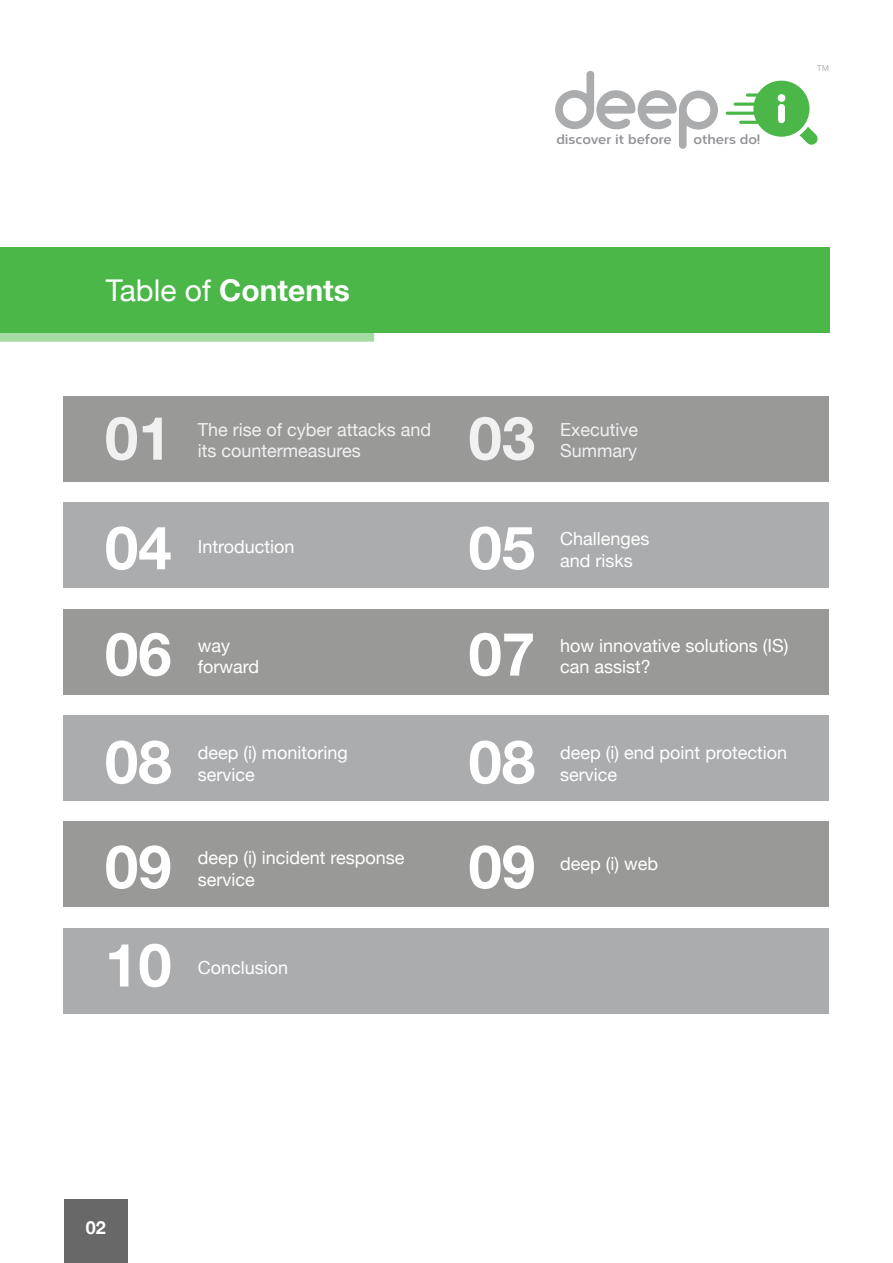
<style>
.page{position:relative;width:893px;height:1263px;background:#fff}
.page>*{position:absolute;margin:0;border:0;box-sizing:border-box;transform-origin:0 0}
.t1{font:700 60px "Helvetica Neue";color:#fff}
.t2{font:700 60px "Helvetica Neue";color:#f1f1f2}
.t3{font:700 30px "Helvetica Neue";color:#fff}
.t4{font:18px/21.6px "Helvetica Neue";color:#fff}
.t5{font:18px/21.6px "Helvetica Neue";color:#f1f1f2}
.t6{font:700 18px "Helvetica Neue";color:#fff}
.t7{font:700 13.65px "Corbert";color:#939297}
.t8{font:8.25px "Open Sans";color:#aaacae}
.s1{font-weight:400}
</style>
<div class="page">
<svg style="left:555px;top:71px;width:163px;height:78px"></svg>
<svg style="left:726px;top:81px;width:92px;height:64px"></svg>
<div style="left:64px;top:503px;width:765px;height:85px;background:#aaacae"></div>
<div style="left:64px;top:609px;width:765px;height:85px;background:#999998"></div>
<div style="left:64px;top:715px;width:765px;height:85px;background:#aaacae"></div>
<div style="left:64px;top:822px;width:765px;height:85px;background:#999998"></div>
<div style="left:64px;top:928px;width:765px;height:85px;background:#aaacae"></div>
<div style="left:64px;top:396px;width:765px;height:85px;background:#999998"></div>
<div style="left:0;top:248px;width:829px;height:85px;background:#4bb748"></div>
<svg style="left:0;top:333px;width:374px;height:9px;background:#a8dca6"></svg>
<div style="left:64px;top:1199px;width:64px;height:64px;background:#686868"></div>
<p class="t7" style="left:556px;top:129px;width:117px">discover it before</p>
<p class="t7" style="left:693px;top:129px;width:68px">others do!</p>
<p class="t8" style="left:817px;top:62px;width:14px">TM</p>
<h2 class="t3" style="left:106px;top:266px;width:245px"><span class="s1">Table of</span> Contents</h2>
<h1 class="t2" style="left:105px;top:391px;width:68px">01</h1>
<p class="t5" style="left:198px;top:419px;width:235px">The rise of cyber attacks and its countermeasures</p>
<h1 class="t2" style="left:468px;top:391px;width:68px">03</h1>
<p class="t5" style="left:560px;top:419px;width:79px">Executive<br>Summary</p>
<h1 class="t1" style="left:105px;top:501px;width:68px">04</h1>
<p class="t4" style="left:198px;top:537px;width:98px">Introduction</p>
<h1 class="t1" style="left:468px;top:501px;width:68px">05</h1>
<p class="t4" style="left:560px;top:529px;width:91px">Challenges and risks</p>
<h1 class="t1" style="left:105px;top:607px;width:68px">06</h1>
<p class="t4" style="left:198px;top:635px;width:63px">way forward</p>
<h1 class="t1" style="left:468px;top:607px;width:68px">07</h1>
<p class="t4" style="left:560px;top:635px;width:230px">how innovative solutions (IS) can assist?</p>
<h1 class="t1" style="left:105px;top:715px;width:68px">08</h1>
<p class="t4" style="left:198px;top:743px;width:152px">deep (i) monitoring service</p>
<h1 class="t1" style="left:468px;top:715px;width:68px">08</h1>
<p class="t4" style="left:560px;top:743px;width:228px">deep (i) end point protection service</p>
<h1 class="t1" style="left:105px;top:820px;width:68px">09</h1>
<p class="t4" style="left:198px;top:848px;width:208px">deep (i) incident response service</p>
<h1 class="t1" style="left:468px;top:820px;width:68px">09</h1>
<p class="t4" style="left:560px;top:854px;width:99px">deep (i) web</p>
<h1 class="t1" style="left:105px;top:918px;width:68px">10</h1>
<p class="t4" style="left:198px;top:957px;width:92px">Conclusion</p>
<p class="t6" style="left:86px;top:1214px;width:22px">02</p>
</div>
